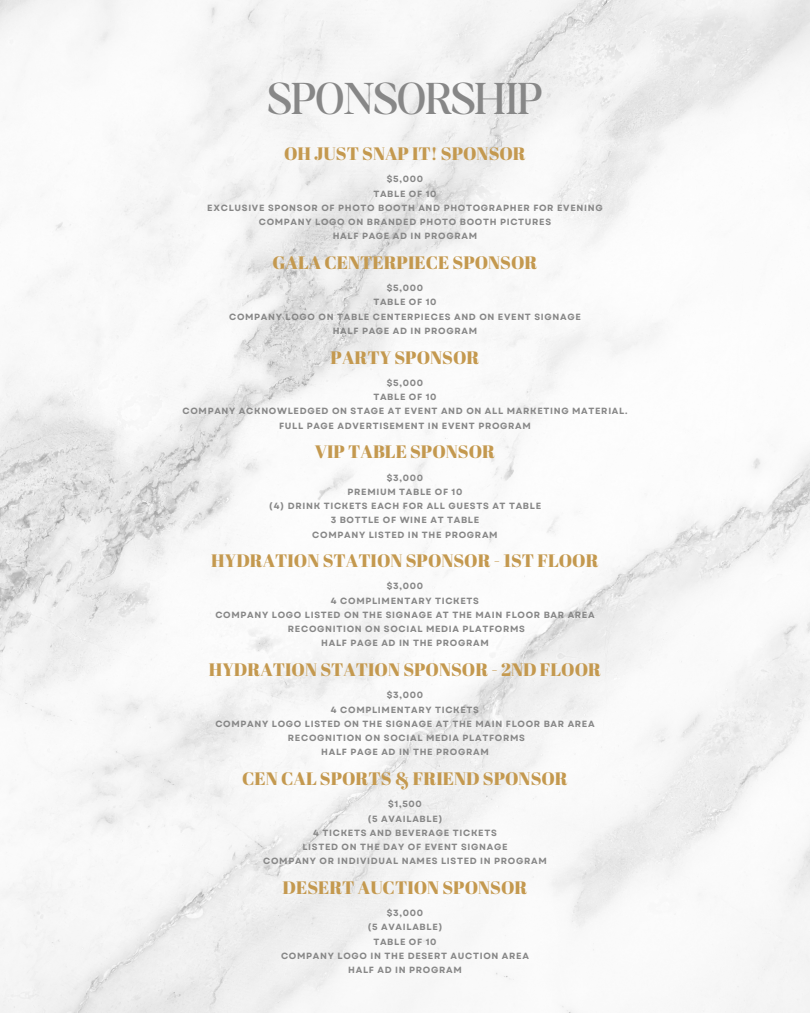
<style>
.page{position:relative;width:810px;height:1013px;background:#fff}
.page>*{position:absolute;margin:0;border:0;box-sizing:border-box;transform-origin:0 0}
.t1{font:300 48px "Boston Angel";color:#878787}
.t2{font:18px "Abril Fatface";color:#c4994f}
.t3{font:700 9px "Garet";letter-spacing:.075em;color:#878787}
</style>
<div class="page">
<img style="left:0;top:0;width:810px;height:1012px">
<p class="t1" style="left:268px;top:70px;width:276px">SPONSORSHIP</p>
<p class="t2" style="left:284px;top:141px;width:243px">OH JUST SNAP IT! SPONSOR</p>
<h1 class="t3" style="left:387px;top:173px;width:38px">$5,000</h1>
<h2 class="t3" style="left:373px;top:187px;width:65px">TABLE OF 10</h2>
<p class="t3" style="left:207px;top:201px;width:397px">EXCLUSIVE SPONSOR OF PHOTO BOOTH AND PHOTOGRAPHER FOR EVENING</p>
<p class="t3" style="left:259px;top:215px;width:294px">COMPANY LOGO ON BRANDED PHOTO BOOTH PICTURES</p>
<p class="t3" style="left:333px;top:230px;width:146px">HALF PAGE AD IN PROGRAM</p>
<p class="t2" style="left:273px;top:250px;width:266px">GALA CENTERPIECE SPONSOR</p>
<p class="t3" style="left:387px;top:281px;width:38px">$5,000</p>
<p class="t3" style="left:373px;top:296px;width:65px">TABLE OF 10</p>
<h2 class="t3" style="left:229px;top:310px;width:353px">COMPANY LOGO ON TABLE CENTERPIECES AND ON EVENT SIGNAGE</h2>
<p class="t3" style="left:333px;top:324px;width:146px">HALF PAGE AD IN PROGRAM</p>
<p class="t2" style="left:331px;top:344px;width:150px">PARTY SPONSOR</p>
<p class="t3" style="left:387px;top:376px;width:38px">$5,000</p>
<h2 class="t3" style="left:373px;top:390px;width:65px">TABLE OF 10</h2>
<p class="t3" style="left:182px;top:405px;width:447px">COMPANY ACKNOWLEDGED ON STAGE AT EVENT AND ON ALL MARKETING MATERIAL.</p>
<p class="t3" style="left:279px;top:419px;width:253px">FULL PAGE ADVERTISEMENT IN EVENT PROGRAM</p>
<h2 class="t2" style="left:315px;top:439px;width:182px">VIP TABLE SPONSOR</h2>
<p class="t3" style="left:387px;top:471px;width:38px">$3,000</p>
<h2 class="t3" style="left:348px;top:485px;width:116px">PREMIUM TABLE OF 10</h2>
<p class="t3" style="left:269px;top:499px;width:274px">(4) DRINK TICKETS EACH FOR ALL GUESTS AT TABLE</p>
<p class="t3" style="left:331px;top:513px;width:150px">3 BOTTLE OF WINE AT TABLE</p>
<p class="t3" style="left:312px;top:528px;width:187px">COMPANY LISTED IN THE PROGRAM</p>
<p class="t2" style="left:211px;top:548px;width:389px">HYDRATION STATION SPONSOR - 1ST FLOOR</p>
<p class="t3" style="left:387px;top:580px;width:38px">$3,000</p>
<p class="t3" style="left:331px;top:594px;width:150px">4 COMPLIMENTARY TICKETS</p>
<h2 class="t3" style="left:215px;top:608px;width:381px">COMPANY LOGO LISTED ON THE SIGNAGE AT THE MAIN FLOOR BAR AREA</h2>
<p class="t3" style="left:288px;top:622px;width:238px">RECOGNITION ON SOCIAL MEDIA PLATFORMS</p>
<p class="t3" style="left:321px;top:637px;width:169px">HALF PAGE AD IN THE PROGRAM</p>
<p class="t2" style="left:209px;top:657px;width:394px">HYDRATION STATION SPONSOR - 2ND FLOOR</p>
<p class="t3" style="left:387px;top:688px;width:38px">$3,000</p>
<p class="t3" style="left:331px;top:703px;width:150px">4 COMPLIMENTARY TICKETS</p>
<p class="t3" style="left:215px;top:717px;width:381px">COMPANY LOGO LISTED ON THE SIGNAGE AT THE MAIN FLOOR BAR AREA</p>
<h2 class="t3" style="left:288px;top:731px;width:238px">RECOGNITION ON SOCIAL MEDIA PLATFORMS</h2>
<p class="t3" style="left:321px;top:745px;width:169px">HALF PAGE AD IN THE PROGRAM</p>
<p class="t2" style="left:242px;top:766px;width:327px">CEN CAL SPORTS &amp; FRIEND SPONSOR</p>
<p class="t3" style="left:388px;top:797px;width:35px">$1,500</p>
<p class="t3" style="left:367px;top:811px;width:77px">(5 AVAILABLE)</p>
<p class="t3" style="left:313px;top:826px;width:185px">4 TICKETS AND BEVERAGE TICKETS</p>
<p class="t3" style="left:302px;top:840px;width:207px">LISTED ON THE DAY OF EVENT SIGNAGE</p>
<h2 class="t3" style="left:263px;top:854px;width:285px">COMPANY OR INDIVIDUAL NAMES LISTED IN PROGRAM</h2>
<p class="t2" style="left:283px;top:874px;width:246px">DESERT AUCTION SPONSOR</p>
<p class="t3" style="left:387px;top:906px;width:38px">$3,000</p>
<p class="t3" style="left:367px;top:920px;width:77px">(5 AVAILABLE)</p>
<p class="t3" style="left:373px;top:935px;width:65px">TABLE OF 10</p>
<p class="t3" style="left:281px;top:949px;width:249px">COMPANY LOGO IN THE DESERT AUCTION AREA</p>
<p class="t3" style="left:348px;top:963px;width:115px">HALF AD IN PROGRAM</p>
</div>
